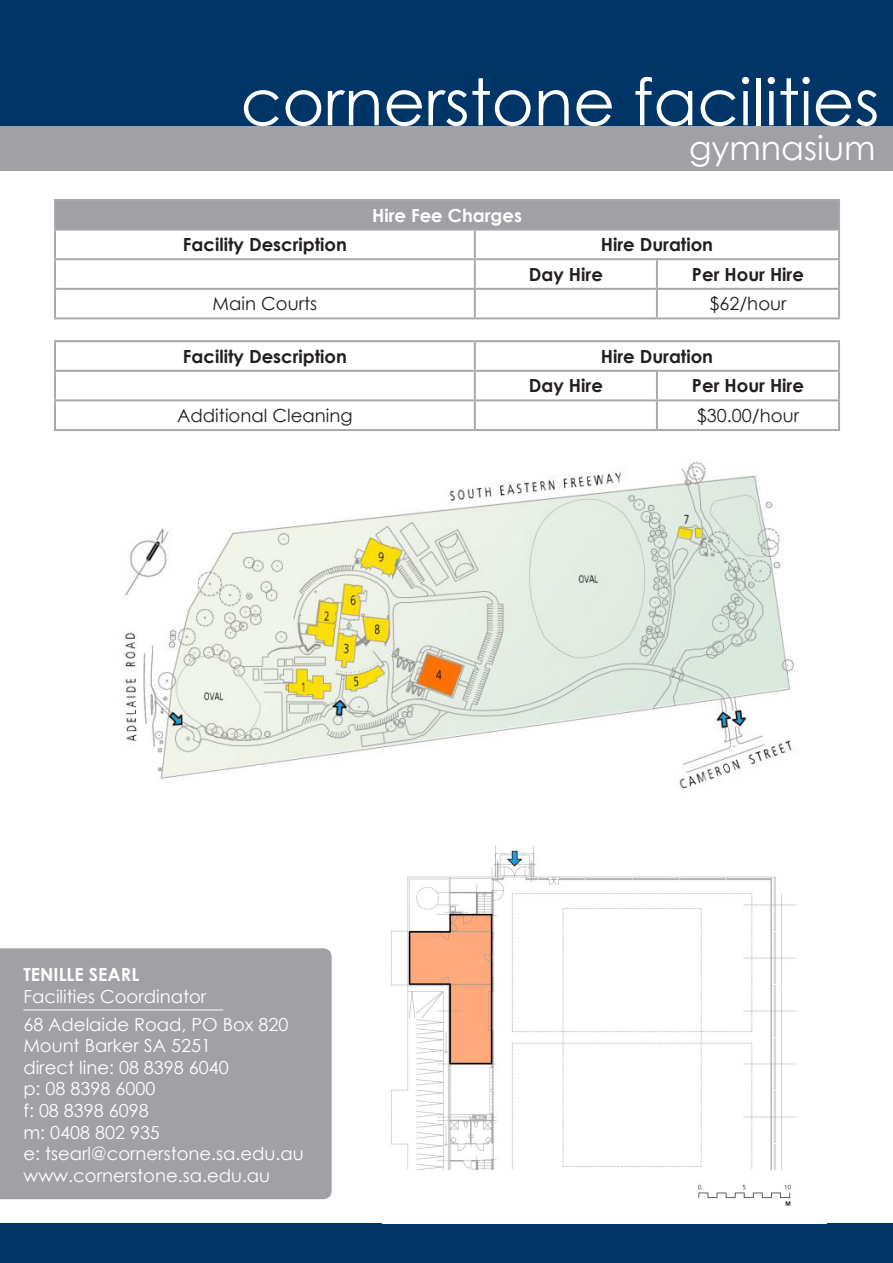
<style>
.page{position:relative;width:893px;height:1263px;background:#fff}
.page>*{position:absolute;margin:0;border:0;box-sizing:border-box;transform-origin:0 0}
.t1{font:64.5px "Century Gothic";color:#fff}
.t2{font:33.45px "Century Gothic";color:#fff}
.t3{font:18px "Century Gothic";color:#fff}
.t4{font:700 18px "Century Gothic";color:#231f20}
.t5{font:18px "Century Gothic";color:#231f20}
.t6{font:700 18px "Century Gothic";color:#fff}
</style>
<div class="page">
<img style="left:123px;top:462px;width:671px;height:327px">
<div style="left:0;top:948px;width:332px;height:251px;background:#a1a1a5"></div>
<div style="left:0;top:104px;width:893px;height:67px;background:#a1a1a5"></div>
<div style="left:0;top:0;width:893px;height:125px;background:#003667"></div>
<div style="left:0;top:1223px;width:893px;height:40px;background:#003667"></div>
<div style="left:55px;top:200px;width:784px;height:30px;background:#a1a1a5"></div>
<hr style="left:54px;top:199px;width:421px;height:2px;background:#a8a9ad">
<hr style="left:54px;top:201px;width:2px;height:28px;background:#a8a9ad">
<hr style="left:475px;top:199px;width:182px;height:2px;background:#a8a9ad">
<hr style="left:657px;top:199px;width:183px;height:2px;background:#a8a9ad">
<hr style="left:838px;top:201px;width:2px;height:28px;background:#a8a9ad">
<hr style="left:54px;top:229px;width:421px;height:2px;background:#a8a9ad">
<hr style="left:54px;top:231px;width:2px;height:27px;background:#a8a9ad">
<hr style="left:475px;top:229px;width:182px;height:2px;background:#a8a9ad">
<hr style="left:474px;top:231px;width:2px;height:27px;background:#a8a9ad">
<hr style="left:657px;top:229px;width:183px;height:2px;background:#a8a9ad">
<hr style="left:838px;top:231px;width:2px;height:27px;background:#a8a9ad">
<hr style="left:54px;top:258px;width:421px;height:2px;background:#a8a9ad">
<hr style="left:54px;top:260px;width:2px;height:28px;background:#a8a9ad">
<hr style="left:475px;top:258px;width:182px;height:2px;background:#a8a9ad">
<hr style="left:474px;top:260px;width:2px;height:28px;background:#a8a9ad">
<hr style="left:657px;top:258px;width:183px;height:2px;background:#a8a9ad">
<hr style="left:656px;top:260px;width:2px;height:28px;background:#a8a9ad">
<hr style="left:838px;top:260px;width:2px;height:28px;background:#a8a9ad">
<hr style="left:54px;top:288px;width:421px;height:2px;background:#a8a9ad">
<hr style="left:54px;top:290px;width:2px;height:27px;background:#a8a9ad">
<hr style="left:475px;top:288px;width:182px;height:2px;background:#a8a9ad">
<hr style="left:474px;top:290px;width:2px;height:27px;background:#a8a9ad">
<hr style="left:657px;top:288px;width:183px;height:2px;background:#a8a9ad">
<hr style="left:656px;top:290px;width:2px;height:27px;background:#a8a9ad">
<hr style="left:838px;top:290px;width:2px;height:27px;background:#a8a9ad">
<hr style="left:54px;top:317px;width:421px;height:2px;background:#a8a9ad">
<hr style="left:475px;top:317px;width:182px;height:2px;background:#a8a9ad">
<hr style="left:657px;top:317px;width:183px;height:2px;background:#a8a9ad">
<hr style="left:54px;top:340px;width:421px;height:2px;background:#a8a9ad">
<hr style="left:54px;top:342px;width:2px;height:28px;background:#a8a9ad">
<hr style="left:475px;top:340px;width:182px;height:2px;background:#a8a9ad">
<hr style="left:474px;top:342px;width:2px;height:28px;background:#a8a9ad">
<hr style="left:657px;top:340px;width:183px;height:2px;background:#a8a9ad">
<hr style="left:838px;top:342px;width:2px;height:28px;background:#a8a9ad">
<hr style="left:54px;top:370px;width:421px;height:2px;background:#a8a9ad">
<hr style="left:54px;top:372px;width:2px;height:27px;background:#a8a9ad">
<hr style="left:475px;top:370px;width:182px;height:2px;background:#a8a9ad">
<hr style="left:474px;top:372px;width:2px;height:27px;background:#a8a9ad">
<hr style="left:657px;top:370px;width:183px;height:2px;background:#a8a9ad">
<hr style="left:656px;top:372px;width:2px;height:27px;background:#a8a9ad">
<hr style="left:838px;top:372px;width:2px;height:27px;background:#a8a9ad">
<hr style="left:54px;top:399px;width:421px;height:2px;background:#a8a9ad">
<hr style="left:54px;top:401px;width:2px;height:28px;background:#a8a9ad">
<hr style="left:475px;top:399px;width:182px;height:2px;background:#a8a9ad">
<hr style="left:474px;top:401px;width:2px;height:28px;background:#a8a9ad">
<hr style="left:657px;top:399px;width:183px;height:2px;background:#a8a9ad">
<hr style="left:656px;top:401px;width:2px;height:28px;background:#a8a9ad">
<hr style="left:838px;top:401px;width:2px;height:28px;background:#a8a9ad">
<hr style="left:54px;top:429px;width:421px;height:2px;background:#a8a9ad">
<hr style="left:475px;top:429px;width:182px;height:2px;background:#a8a9ad">
<hr style="left:657px;top:429px;width:183px;height:2px;background:#a8a9ad">
<hr style="left:23px;top:1009px;width:200px;height:1px;background:#fff">
<img style="left:391px;top:845px;width:405px;height:361px">
<p class="t1" style="left:241px;top:57px;width:640px">cornerstone facilities</p>
<p class="t2" style="left:689px;top:125px;width:188px">gymnasium</p>
<p class="t6" style="left:372px;top:201px;width:151px">Hire Fee Charges</p>
<p class="t4" style="left:183px;top:231px;width:166px">Facility Description</p>
<p class="t4" style="left:601px;top:231px;width:114px">Hire Duration</p>
<p class="t4" style="left:529px;top:261px;width:76px">Day Hire</p>
<p class="t4" style="left:692px;top:261px;width:114px">Per Hour Hire</p>
<p class="t5" style="left:213px;top:291px;width:106px">Main Courts</p>
<p class="t5" style="left:709px;top:291px;width:79px">$62/hour</p>
<p class="t4" style="left:183px;top:343px;width:166px">Facility Description</p>
<p class="t4" style="left:601px;top:343px;width:114px">Hire Duration</p>
<p class="t4" style="left:529px;top:372px;width:76px">Day Hire</p>
<p class="t4" style="left:692px;top:372px;width:114px">Per Hour Hire</p>
<p class="t5" style="left:177px;top:403px;width:177px">Additional Cleaning</p>
<p class="t5" style="left:697px;top:403px;width:104px">$30.00/hour</p>
<p class="t6" style="left:23px;top:961px;width:117px">TENILLE SEARL</p>
<p class="t3" style="left:23px;top:983px;width:184px">Facilities Coordinator</p>
<p class="t3" style="left:23px;top:1011px;width:267px">68 Adelaide Road, PO Box 820</p>
<p class="t3" style="left:23px;top:1033px;width:189px">Mount Barker SA 5251</p>
<p class="t3" style="left:23px;top:1055px;width:207px">direct line: 08 8398 6040</p>
<p class="t3" style="left:23px;top:1076px;width:133px">p: 08 8398 6000</p>
<p class="t3" style="left:23px;top:1098px;width:127px">f: 08 8398 6098</p>
<p class="t3" style="left:23px;top:1119px;width:138px">m: 0408 802 935</p>
<p class="t3" style="left:23px;top:1141px;width:282px">e: tsearl@cornerstone.sa.edu.au</p>
<p class="t3" style="left:23px;top:1163px;width:248px">www.cornerstone.sa.edu.au</p>
</div>
